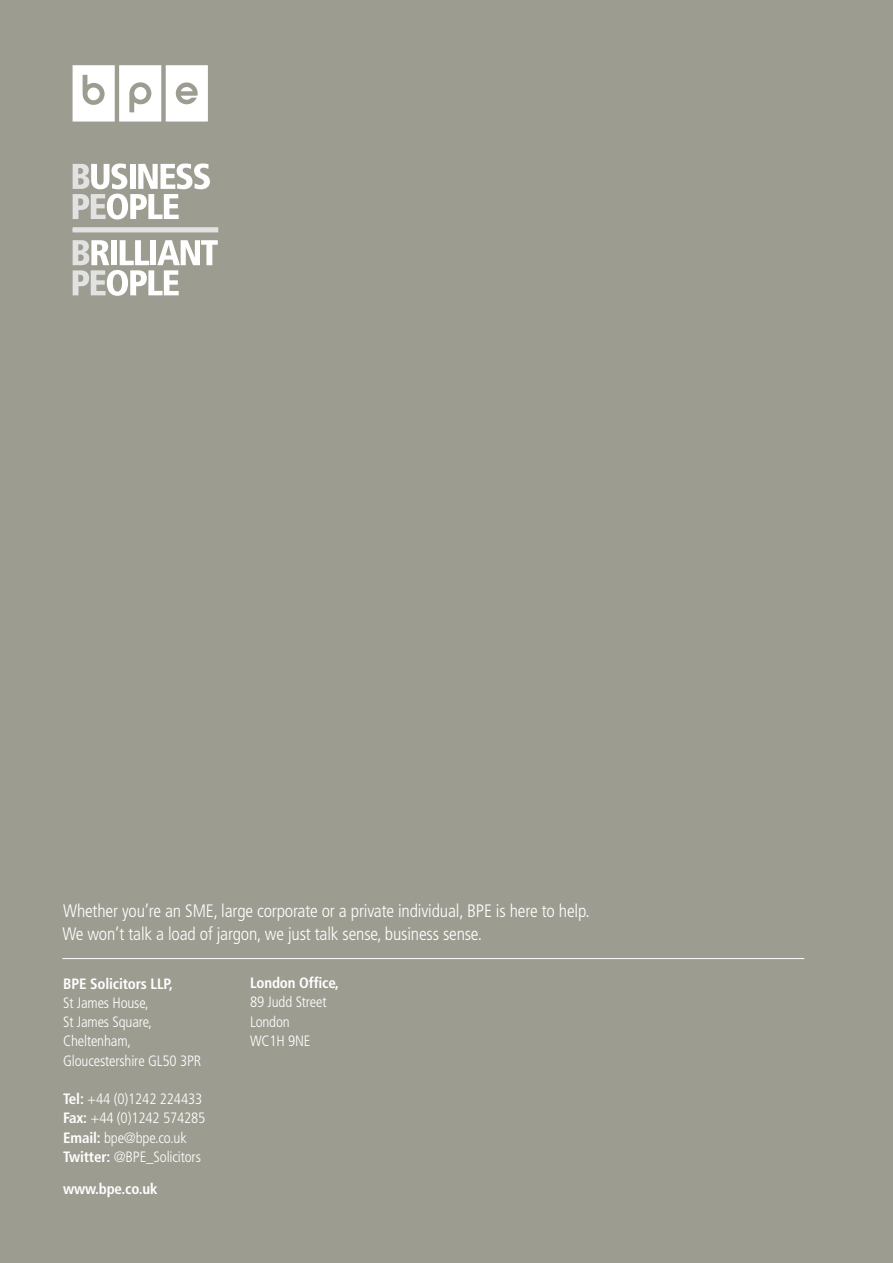
<style>
.page{position:relative;width:893px;height:1263px;background:#9c9c90}
.page>*{position:absolute;margin:0;border:0;box-sizing:border-box;transform-origin:0 0}
.t1{font:300 condensed 18px/22.5px "Frutiger";letter-spacing:-.01em;color:#fff}
.t2{font:300 condensed 15px/19.2px "Frutiger";letter-spacing:-.01em;color:#fff}
.t3{font:700 condensed 15px "Frutiger";letter-spacing:-.01em;color:#fff}
.s1{font-weight:700}
</style>
<div class="page">
<svg style="left:73px;top:65px;width:135px;height:57px"></svg>
<svg style="left:73px;top:163px;width:137px;height:56px"></svg>
<svg style="left:73px;top:240px;width:145px;height:56px"></svg>
<div style="left:73px;top:227px;width:145px;height:5px;background:#e3e2e2"></div>
<hr style="left:62px;top:958px;width:742px;height:1px;background:#fff">
<p class="t1" style="left:62px;top:900px;width:529px">Whether you’re an SME, large corporate or a private individual, BPE is here to help.<br>We won’t talk a load of jargon, we just talk sense, business sense.</p>
<p class="t3" style="left:63px;top:975px;width:112px">BPE Solicitors LLP,</p>
<p class="t2" style="left:63px;top:993px;width:140px">St James House,<br>St James Square,<br>Cheltenham,<br>Gloucestershire GL50 3PR</p>
<p class="t2" style="left:63px;top:1090px;width:144px"><span class="s1">Tel:</span> +44 (0)1242 224433<br><span class="s1">Fax:</span> +44 (0)1242 574285<br><span class="s1">Email:</span> bpe@bpe.co.uk<br><span class="s1">Twitter:</span> @BPE_Solicitors</p>
<p class="t3" style="left:63px;top:1180px;width:96px">www.bpe.co.uk</p>
<p class="t3" style="left:250px;top:974px;width:91px">London Office,</p>
<p class="t2" style="left:250px;top:993px;width:78px">89 Judd Street<br>London<br>WC1H 9NE</p>
</div>
